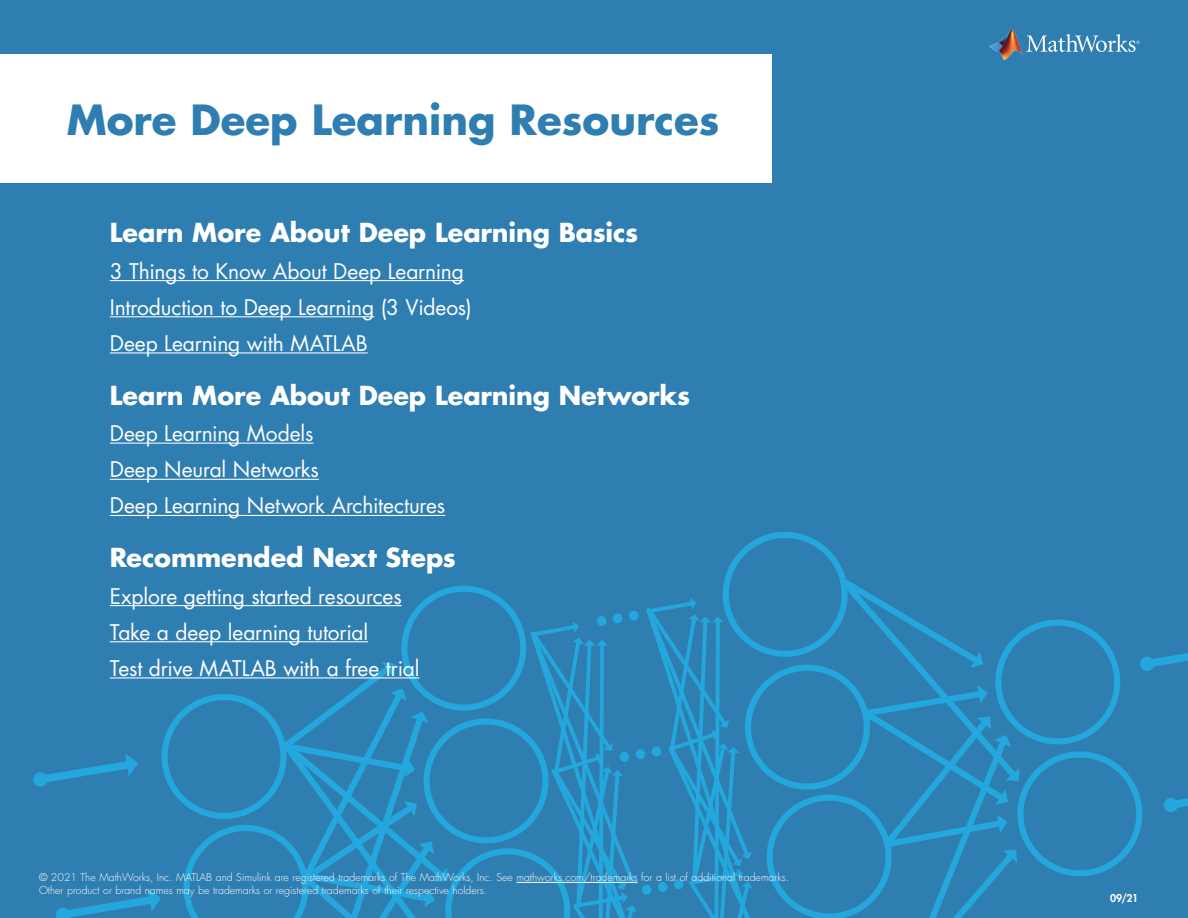
<style>
.page{position:relative;width:1188px;height:918px;background:#2f7eb2}
.page>*{position:absolute;margin:0;border:0;box-sizing:border-box;transform-origin:0 0}
.Introduction{font:700 40.5px "Futura Std";color:#2f7eb2}
.learn_more_sub-headi{font:700 25.5px "Futura Std";letter-spacing:-.005em;color:#fff}
.learn_more_text{font:21px "Futura Std";letter-spacing:-.005em;color:#fff}
.t1{font:300 10.5px/12.8px "Futura Std";color:#fff}
.intro{font:800 10.5px "Futura Std";color:#fff}
</style>
<div class="page">
<svg style="left:1026px;top:34px;width:114px;height:18px"></svg>
<img style="left:989px;top:30px;width:33px;height:30px">
<svg style="left:33px;top:532px;width:1155px;height:386px"></svg>
<hr style="left:516px;top:882px;width:122px;height:1px;background:#fff">
<div style="left:0;top:55px;width:771px;height:128px;background:#fff"></div>
<hr style="left:110px;top:280px;width:354px;height:1px;background:#fff">
<hr style="left:110px;top:316px;width:264px;height:1px;background:#fff">
<hr style="left:110px;top:352px;width:258px;height:1px;background:#fff">
<hr style="left:110px;top:443px;width:203px;height:1px;background:#fff">
<hr style="left:110px;top:479px;width:209px;height:1px;background:#fff">
<hr style="left:110px;top:515px;width:335px;height:1px;background:#fff">
<hr style="left:110px;top:605px;width:292px;height:1px;background:#fff">
<hr style="left:110px;top:641px;width:258px;height:1px;background:#fff">
<hr style="left:110px;top:677px;width:309px;height:1px;background:#fff">
<p class="Introduction" style="left:67px;top:93px;width:654px">More Deep Learning Resources</p>
<p class="learn_more_sub-headi" style="left:110px;top:216px;width:530px">Learn More About Deep Learning Basics</p>
<p class="learn_more_text" style="left:110px;top:257px;width:356px">3 Things to Know About Deep Learning</p>
<p class="learn_more_text" style="left:110px;top:294px;width:363px">Introduction to Deep Learning (3 Videos)</p>
<p class="learn_more_text" style="left:110px;top:330px;width:259px">Deep Learning with MATLAB</p>
<p class="learn_more_sub-headi" style="left:110px;top:378px;width:582px">Learn More About Deep Learning Networks</p>
<p class="learn_more_text" style="left:110px;top:420px;width:205px">Deep Learning Models</p>
<p class="learn_more_text" style="left:110px;top:456px;width:211px">Deep Neural Networks</p>
<p class="learn_more_text" style="left:110px;top:492px;width:337px">Deep Learning Network Architectures</p>
<p class="learn_more_sub-headi" style="left:110px;top:541px;width:348px">Recommended Next Steps</p>
<p class="learn_more_text" style="left:110px;top:582px;width:293px">Explore getting started resources</p>
<p class="learn_more_text" style="left:110px;top:619px;width:260px">Take a deep learning tutorial</p>
<p class="learn_more_text" style="left:110px;top:655px;width:311px">Test drive MATLAB with a free trial</p>
<p class="t1" style="left:39px;top:871px;width:752px">© 2021 The MathWorks, Inc. MATLAB and Simulink are registered trademarks of The MathWorks, Inc. See mathworks.com/trademarks for a list of additional trademarks.<br>Other product or brand names may be trademarks or registered trademarks of their respective holders.</p>
<p class="intro" style="left:1110px;top:892px;width:30px">09/21</p>
</div>
